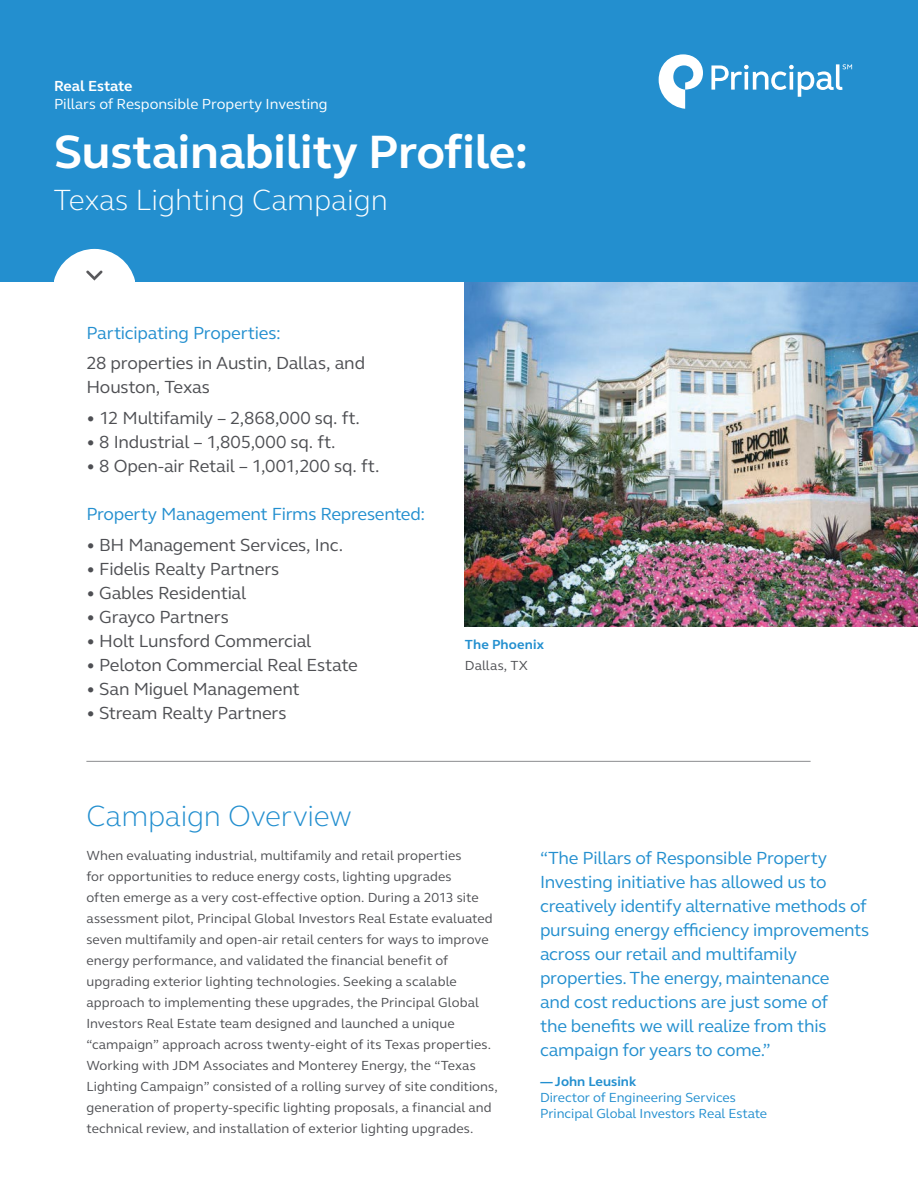
<style>
.page{position:relative;width:918px;height:1188px;background:#fff}
.page>*{position:absolute;margin:0;border:0;box-sizing:border-box;transform-origin:0 0}
.t1{font:700 48px "FS Elliot Pro";letter-spacing:-.005em;color:#fff}
.t2{font:300 30px "FS Elliot Pro";color:#fff}
.t3{font:300 30px "FS Elliot Pro";letter-spacing:-.01em;color:#238fcf}
.t4{font:18px/24px "FS Elliot Pro";letter-spacing:-.01em;color:#238fcf}
.t5{font:18px/24px "FS Elliot Pro";letter-spacing:-.01em;color:#4e4f53}
.t6{font:15px "FS Elliot Pro";color:#fff}
.t7{font:700 15px "FS Elliot Pro";letter-spacing:-.01em;color:#fff}
.t8{font:13.5px/21px "FS Elliot Pro";letter-spacing:.005em;color:#4e4f53}
.t9{font:13.5px/16.2px "FS Elliot Pro";color:#238fcf}
.t10{font:700 13.5px "FS Elliot Pro";color:#238fcf}
</style>
<div class="page">
<img style="left:465px;top:282px;width:453px;height:344px">
<div style="left:0;top:0;width:918px;height:282px;background:#238fcf"></div>
<svg style="left:711px;top:64px;width:141px;height:33px"></svg>
<svg style="left:659px;top:54px;width:44px;height:55px"></svg>
<svg style="left:54px;top:249px;width:81px;height:33px"></svg>
<hr style="left:86px;top:761px;width:725px;height:1px;background:#8b8d8f">
<p class="t7" style="left:54px;top:76px;width:80px">Real Estate</p>
<p class="t6" style="left:54px;top:94px;width:275px">Pillars of Responsible Property Investing</p>
<h1 class="t1" style="left:54px;top:119px;width:476px">Sustainability Profile:</h1>
<h2 class="t2" style="left:53px;top:179px;width:336px">Texas Lighting Campaign</h2>
<h3 class="t4" style="left:86px;top:320px;width:196px">Participating Properties:</h3>
<h3 class="t5" style="left:86px;top:351px;width:280px">28 properties in Austin, Dallas, and<br>Houston, Texas</h3>
<h3 class="t5" style="left:86px;top:405px;width:275px">• 12 Multifamily – 2,868,000 sq. ft.</h3>
<h3 class="t5" style="left:86px;top:429px;width:251px">• 8 Industrial – 1,805,000 sq. ft.</h3>
<h3 class="t5" style="left:86px;top:453px;width:295px">• 8 Open-air Retail – 1,001,200 sq. ft.</h3>
<h3 class="t4" style="left:86px;top:501px;width:340px">Property Management Firms Represented:</h3>
<h3 class="t5" style="left:86px;top:532px;width:258px">• BH Management Services, Inc.</h3>
<h3 class="t5" style="left:86px;top:556px;width:194px">• Fidelis Realty Partners</h3>
<h3 class="t5" style="left:86px;top:580px;width:161px">• Gables Residential</h3>
<h3 class="t5" style="left:86px;top:604px;width:144px">• Grayco Partners</h3>
<h3 class="t5" style="left:86px;top:628px;width:227px">• Holt Lunsford Commercial</h3>
<h3 class="t5" style="left:86px;top:652px;width:273px">• Peloton Commercial Real Estate</h3>
<h3 class="t5" style="left:86px;top:676px;width:215px">• San Miguel Management</h3>
<h3 class="t5" style="left:86px;top:700px;width:202px">• Stream Realty Partners</h3>
<p class="t10" style="left:465px;top:636px;width:81px">The Phoenix</p>
<p class="t8" style="left:465px;top:655px;width:65px">Dallas, TX</p>
<h2 class="t3" style="left:86px;top:796px;width:267px">Campaign Overview</h2>
<p class="t8" style="left:86px;top:845px;width:413px">When evaluating industrial, multifamily and retail properties<br>for opportunities to reduce energy costs, lighting upgrades<br>often emerge as a very cost-effective option. During a 2013 site assessment pilot, Principal Global Investors Real Estate evaluated seven multifamily and open-air retail centers for ways to improve energy performance, and validated the financial benefit of upgrading exterior lighting technologies. Seeking a scalable approach to implementing these upgrades, the Principal Global Investors Real Estate team designed and launched a unique “campaign” approach across twenty-eight of its Texas properties.<br>Working with JDM Associates and Monterey Energy, the “Texas Lighting Campaign” consisted of a rolling survey of site conditions, generation of property-specific lighting proposals, a financial and technical review, and installation of exterior lighting upgrades.</p>
<p class="t4" style="left:540px;top:846px;width:331px">“The Pillars of Responsible Property Investing initiative has allowed us to creatively identify alternative methods of pursuing energy efficiency improvements across our retail and multifamily properties. The energy, maintenance<br>and cost reductions are just some of<br>the benefits we will realize from this campaign for years to come.”</p>
<p class="t10" style="left:540px;top:1072px;width:98px">— John Leusink</p>
<p class="t9" style="left:540px;top:1089px;width:229px">Director of Engineering Services<br>Principal Global Investors Real Estate</p>
</div>
